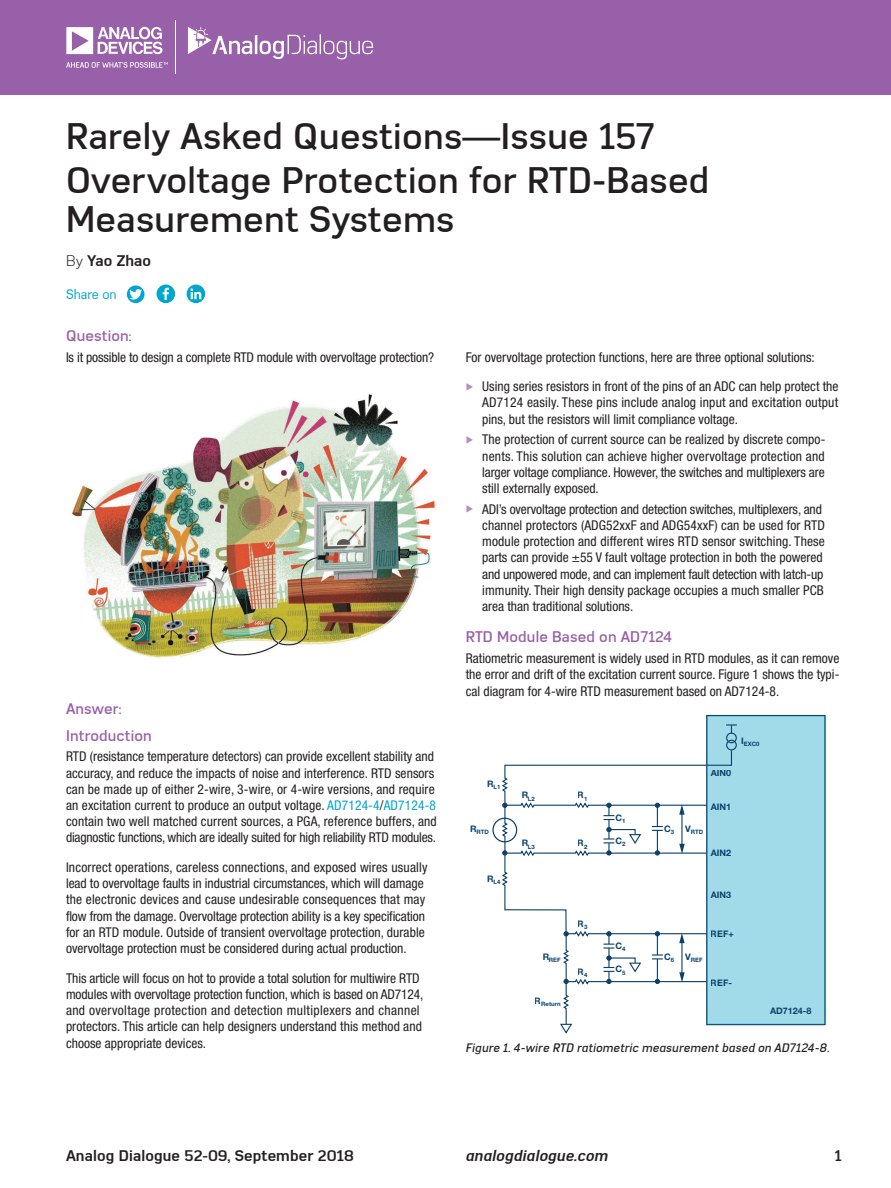
<style>
.page{position:relative;width:891px;height:1188px;background:#fff}
.page>*{position:absolute;margin:0;border:0;box-sizing:border-box;transform-origin:0 0}
.t1{font:500 36px/43.5px "Azbuka Std";letter-spacing:.01em;color:#231f20;scale:1.05 1}
.t2{font:500 15px/27px "Azbuka Std";letter-spacing:.01em;color:#9860a8;scale:1.05 1}
.t3{font:700 15px "Azbuka Std";letter-spacing:.01em;color:#231f20;scale:1.05 1}
.t4{font:italic 700 15px "Azbuka Std";letter-spacing:.01em;color:#231f20;scale:1.05 1}
.t5{font:700 15px "Azbuka Std";letter-spacing:.01em;color:#231f20}
.t6{font:condensed 13.5px/16.2px "Helvetica Neue LT Std";color:#231f20}
.t7{font:13.5px "Azbuka Std";color:#00a6cf}
.t8{font:italic 500 12px "Azbuka Std";letter-spacing:.025em;color:#231f20}
.t9{font:700 9px "Helvetica Neue LT Std";color:#0b416b}
.t10{font:700 6px "Helvetica Neue LT Std";color:#0b416b}
.s1{font-weight:300}
.s2{color:#00a6cf}
</style>
<div class="page">
<svg style="left:127px;top:285px;width:18px;height:18px"></svg>
<svg style="left:157px;top:285px;width:18px;height:18px"></svg>
<svg style="left:187px;top:285px;width:18px;height:18px"></svg>
<div style="left:707px;top:716px;width:118px;height:308px;background:#a1dbea"></div>
<div style="left:706px;top:715px;width:120px;height:310px;border:1px solid #0c416b"></div>
<div style="left:492px;top:818px;width:25px;height:24px;border:1px solid #0b416b;border-radius:50%"></div>
<div style="left:726px;top:733px;width:11px;height:10px;border:1px solid #0c416b;border-radius:50%"></div>
<div style="left:726px;top:740px;width:11px;height:10px;border:1px solid #0c416b;border-radius:50%"></div>
<svg style="left:501px;top:751px;width:232px;height:283px"></svg>
<svg style="left:727px;top:724px;width:9px;height:9px"></svg>
<div style="left:0;top:0;width:891px;height:94px;background:#9860a8"></div>
<svg style="left:66px;top:62px;width:102px;height:6px"></svg>
<svg style="left:66px;top:27px;width:97px;height:27px"></svg>
<hr style="left:175px;top:20px;width:1px;height:54px;background:#fff">
<svg style="left:188px;top:27px;width:185px;height:32px"></svg>
<img style="left:71px;top:393px;width:366px;height:265px">
<h1 class="t1" style="left:66px;top:115px;width:614px">Rarely Asked Questions—Issue 157<br>Overvoltage Protection for RTD-Based</h1>
<h1 class="t1" style="left:66px;top:198px;width:371px">Measurement Systems</h1>
<p class="t3" style="left:66px;top:252px;width:83px"><span class="s1">By</span> Yao Zhao</p>
<p class="t7" style="left:66px;top:286px;width:52px">Share on</p>
<p class="t2" style="left:66px;top:322px;width:64px">Question:</p>
<p class="t6" style="left:66px;top:349px;width:370px">Is it possible to design a complete RTD module with overvoltage protection?</p>
<p class="t2" style="left:66px;top:695px;width:83px">Answer:<br>Introduction</p>
<p class="t6" style="left:66px;top:748px;width:372px">RTD (resistance temperature detectors) can provide excellent stability and accuracy, and reduce the impacts of noise and interference. RTD sensors can be made up of either 2-wire, 3-wire, or 4-wire versions, and require an excitation current to produce an output voltage. <span class="s2">AD7124-4</span>/<span class="s2">AD7124-8 </span>contain two well matched current sources, a PGA, reference buffers, and diagnostic functions, which are ideally suited for high reliability RTD modules.</p>
<p class="t6" style="left:66px;top:859px;width:363px">Incorrect operations, careless connections, and exposed wires usually lead to overvoltage faults in industrial circumstances, which will damage the electronic devices and cause undesirable consequences that may flow from the damage. Overvoltage protection ability is a key specification for an RTD module. Outside of transient overvoltage protection, durable overvoltage protection must be considered during actual production.</p>
<p class="t6" style="left:66px;top:970px;width:359px">This article will focus on hot to provide a total solution for multiwire RTD modules with overvoltage protection function, which is based on AD7124, and overvoltage protection and detection multiplexers and channel protectors. This article can help designers understand this method and choose appropriate devices.</p>
<p class="t6" style="left:466px;top:349px;width:351px">For overvoltage protection functions, here are three optional solutions:</p>
<p class="t6" style="left:482px;top:378px;width:358px;text-align:justify">Using series resistors in front of the pins of an ADC can help protect the AD7124 easily. These pins include analog input and excitation output pins, but the resistors will limit compliance voltage.</p>
<p class="t6" style="left:482px;top:431px;width:345px;text-align:justify">The protection of current source can be realized by discrete compo&shy;nents. This solution can achieve higher overvoltage protection and larger voltage compliance. However, the switches and multiplexers are still externally exposed.</p>
<p class="t6" style="left:482px;top:501px;width:344px">ADI’s overvoltage protection and detection switches, multiplexers, and channel protectors (ADG52xxF and ADG54xxF) can be used for RTD module protection and different wires RTD sensor switching. These parts can provide ±55 V fault voltage protection in both the powered and unpowered mode, and can implement fault detection with latch-up immunity. Their high density package occupies a much smaller PCB area than traditional solutions.</p>
<p class="t2" style="left:466px;top:624px;width:198px">RTD Module Based on AD7124</p>
<p class="t6" style="left:466px;top:650px;width:375px;text-align:justify">Ratiometric measurement is widely used in RTD modules, as it can remove the error and drift of the excitation current source. Figure 1 shows the typi&shy;cal diagram for 4-wire RTD measurement based on AD7124-8.</p>
<p class="t10" style="left:741px;top:740px;width:20px"><sup>I</sup>EXC0</p>
<p class="t10" style="left:487px;top:783px;width:15px"><sup>R</sup>L1</p>
<p class="t10" style="left:521px;top:795px;width:15px"><sup>R</sup>L2</p>
<p class="t9" style="left:578px;top:789px;width:11px">R<sub>1</sub></p>
<p class="t9" style="left:616px;top:812px;width:12px">C<sub>1</sub></p>
<p class="t9" style="left:711px;top:768px;width:22px">AIN0</p>
<p class="t9" style="left:711px;top:801px;width:22px">AIN1</p>
<p class="t10" style="left:470px;top:828px;width:20px"><sup>R</sup>RTD</p>
<p class="t10" style="left:664px;top:828px;width:41px"><sup>C</sup>3 <sup>V</sup>RTD</p>
<p class="t9" style="left:616px;top:835px;width:12px">C<sub>2</sub></p>
<p class="t10" style="left:521px;top:843px;width:15px"><sup>R</sup>L3</p>
<p class="t9" style="left:578px;top:838px;width:11px">R<sub>2</sub></p>
<p class="t9" style="left:711px;top:847px;width:22px">AIN2</p>
<p class="t10" style="left:487px;top:878px;width:15px"><sup>R</sup>L4</p>
<p class="t9" style="left:711px;top:889px;width:22px">AIN3</p>
<p class="t9" style="left:578px;top:918px;width:11px">R<sub>3</sub></p>
<p class="t9" style="left:578px;top:966px;width:11px">R<sub>4</sub></p>
<p class="t9" style="left:616px;top:940px;width:12px">C<sub>4</sub></p>
<p class="t10" style="left:542px;top:957px;width:20px"><sup>R</sup>REF</p>
<p class="t10" style="left:664px;top:957px;width:40px"><sup>C</sup>6 <sup>V</sup>REF</p>
<p class="t10" style="left:535px;top:1000px;width:27px"><sup>R</sup>Return</p>
<p class="t9" style="left:616px;top:964px;width:12px">C<sub>5</sub></p>
<p class="t9" style="left:711px;top:928px;width:25px">REF+</p>
<p class="t9" style="left:711px;top:978px;width:23px">REF-</p>
<p class="t9" style="left:770px;top:1005px;width:43px">AD7124-8</p>
<p class="t8" style="left:466px;top:1041px;width:365px">Figure 1. 4-wire RTD ratiometric measurement based on AD7124-8.</p>
<p class="t3" style="left:66px;top:1147px;width:276px">Analog Dialogue 52-09, September 2018</p>
<p class="t5" style="left:835px;top:1147px;width:8px">1</p>
<p class="t4" style="left:466px;top:1147px;width:137px">analogdialogue.com</p>
</div>
